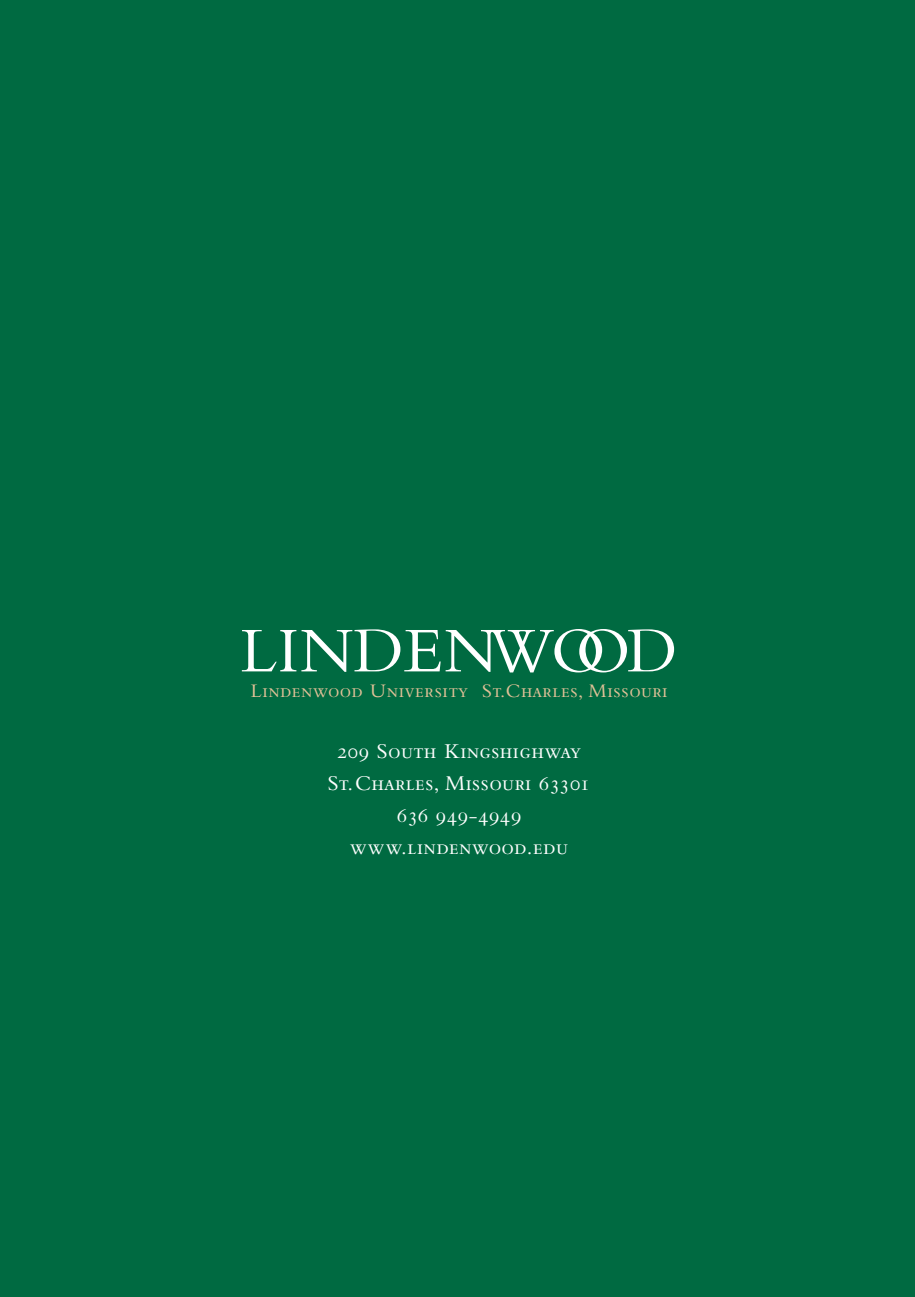
<style>
.page{position:relative;width:915px;height:1297px;background:#fff}
.page>*{position:absolute;margin:0;border:0;box-sizing:border-box;transform-origin:0 0}
.t1{font:66.6px "Bembo SC";color:#fff}
.t2{font:22px/32px "Bembo SC";letter-spacing:.025em;color:#fff;text-align:center}
.t3{font:20px "Bembo SC";letter-spacing:.02em;color:#e2c197}
</style>
<div class="page">
<div style="left:0;top:0;width:915px;height:1296px;background:#006a41"></div>
<h1 class="t1" style="left:240px;top:614px;width:439px">LINDENWOO D</h1>
<p class="t3" style="left:251px;top:679px;width:418px">Lindenwood University St.Charles, Missouri</p>
<p class="t2" style="left:328px;top:734px;width:264px">209 South Kingshighway<br>St.Charles, Missouri 63301<br>636 949-4949 www.lindenwood.edu</p>
</div>
